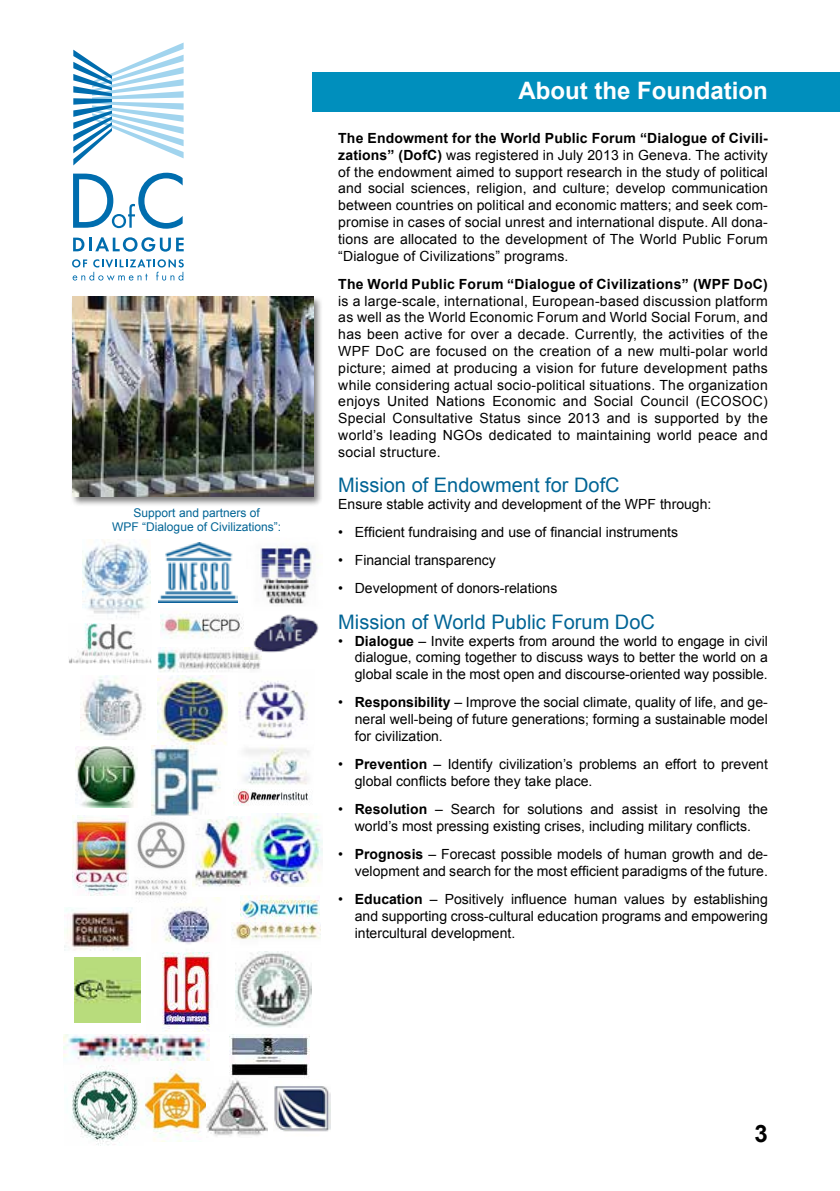
<style>
.page{position:relative;width:840px;height:1191px;background:#fff}
.page>*{position:absolute;margin:0;border:0;box-sizing:border-box;transform-origin:0 0}
.t1{font:700 24px "Arial";color:#fff}
.t2{font:700 24px "Arial";color:#000}
.t3{font:20px "Arial";color:#006495}
.t4{font:14px/16.8px "Arial";color:#000;text-align:justify}
.t5{font:700 14px "Arial";letter-spacing:.02em;color:#000}
.t6{font:12px/14px "Arial";color:#006495;text-align:center}
.s1{font-weight:700}
</style>
<div class="page">
<div style="left:312px;top:72px;width:527px;height:39px;background:#008fbd"></div>
<svg style="left:73px;top:237px;width:110px;height:15px"></svg>
<svg style="left:73px;top:173px;width:109px;height:56px"></svg>
<svg style="left:72px;top:259px;width:112px;height:22px"></svg>
<svg style="left:73px;top:43px;width:110px;height:122px"></svg>
<div style="left:70px;top:295px;width:253px;height:212px;background:#000;opacity:.5"></div>
<img style="left:72px;top:297px;width:241px;height:200px">
<img style="left:83px;top:539px;width:67px;height:78px">
<img style="left:159px;top:543px;width:78px;height:59px">
<img style="left:260px;top:547px;width:54px;height:57px">
<img style="left:161px;top:612px;width:82px;height:26px">
<img style="left:157px;top:647px;width:104px;height:25px">
<img style="left:253px;top:614px;width:66px;height:45px">
<img style="left:244px;top:647px;width:17px;height:12px">
<img style="left:81px;top:675px;width:64px;height:65px">
<img style="left:64px;top:908px;width:69px;height:43px">
<img style="left:69px;top:623px;width:83px;height:40px">
<img style="left:244px;top:745px;width:66px;height:40px">
<img style="left:192px;top:817px;width:59px;height:70px">
<img style="left:158px;top:675px;width:69px;height:70px">
<img style="left:238px;top:680px;width:70px;height:59px">
<img style="left:238px;top:669px;width:23px;height:3px">
<img style="left:151px;top:745px;width:73px;height:73px">
<img style="left:76px;top:746px;width:61px;height:62px">
<img style="left:231px;top:922px;width:89px;height:18px">
<img style="left:75px;top:957px;width:65px;height:65px">
<img style="left:163px;top:898px;width:57px;height:46px">
<img style="left:235px;top:951px;width:76px;height:76px">
<img style="left:63px;top:1034px;width:146px;height:32px">
<img style="left:135px;top:816px;width:57px;height:87px">
<img style="left:251px;top:813px;width:71px;height:73px">
<img style="left:162px;top:952px;width:49px;height:79px">
<img style="left:73px;top:815px;width:56px;height:80px">
<img style="left:229px;top:1034px;width:80px;height:44px">
<img style="left:64px;top:1066px;width:75px;height:79px">
<img style="left:140px;top:1062px;width:69px;height:79px">
<img style="left:240px;top:895px;width:79px;height:27px">
<img style="left:207px;top:1076px;width:60px;height:61px">
<img style="left:274px;top:1086px;width:56px;height:46px">
<img style="left:233px;top:789px;width:75px;height:17px">
<p class="t6" style="left:112px;top:506px;width:170px">Support and partners of<br>WPF “Dialogue of Civilizations”:</p>
<h1 class="t1" style="left:518px;top:74px;width:251px">About the Foundation</h1>
<p class="t4" style="left:338px;top:130px;width:431px"><span class="s1">The Endowment for the World Public Forum “Dialogue of Civili&shy;zations” (DofC)</span> was registered in July 2013 in Geneva. The activity of the endowment aimed to support research in the study of political and social sciences, religion, and culture; develop communication between countries on political and economic matters; and seek com&shy;promise in cases of social unrest and international dispute. All dona&shy;tions are allocated to the development of The World Public Forum “Dialogue of Civilizations” programs.</p>
<p class="t5" style="left:338px;top:274px;width:431px">The World Public Forum “Dialogue of Civilizations” (WPF DoC)</p>
<p class="t4" style="left:338px;top:292px;width:431px">is a large-scale, international, European-based discussion platform as well as the World Economic Forum and World Social Forum, and has been active for over a decade. Currently, the activities of the WPF DoC are focused on the creation of a new multi-polar world picture; aimed at producing a vision for future development paths while considering actual socio-political situations. The organization enjoys United Nations Economic and Social Council (ECOSOC)<br>Special Consultative Status since 2013 and is supported by the world’s leading NGOs dedicated to maintaining world peace and social structure.</p>
<h2 class="t3" style="left:338px;top:472px;width:283px">Mission of Endowment for DofC</h2>
<p class="t4" style="left:338px;top:496px;width:374px">Ensure stable activity and development of the WPF through:</p>
<p class="t4" style="left:338px;top:524px;width:341px">• Efficient fundraising and use of financial instruments</p>
<p class="t4" style="left:338px;top:552px;width:159px">• Financial transparency</p>
<p class="t4" style="left:338px;top:580px;width:220px">• Development of donors-relations</p>
<h2 class="t3" style="left:338px;top:608px;width:318px">Mission of World Public Forum DoC</h2>
<p class="t4" style="left:354px;top:632px;width:414px;text-indent:-17px">• <span class="s1">Dialogue</span> – Invite experts from around the world to engage in civil dialogue, coming together to discuss ways to better the world on a global scale in the most open and discourse-oriented way possible.</p>
<p class="t4" style="left:354px;top:694px;width:414px;text-indent:-17px">• <span class="s1">Responsibility</span> – Improve the social climate, quality of life, and ge&shy;neral well-being of future generations; forming a sustainable model for civilization.</p>
<p class="t4" style="left:354px;top:756px;width:414px;text-indent:-17px">• <span class="s1">Prevention</span> – Identify civilization’s problems an effort to prevent global conflicts before they take place.</p>
<p class="t4" style="left:338px;top:801px;width:431px;text-align:center">• <span class="s1">Resolution</span> – Search for solutions and assist in resolving the world’s most pressing existing crises, including military conflicts.</p>
<p class="t4" style="left:338px;top:845px;width:431px;text-align:right">• <span class="s1">Prognosis</span> – Forecast possible models of human growth and de&shy;velopment and search for the most efficient paradigms of the future.</p>
<p class="t4" style="left:354px;top:890px;width:414px;text-indent:-17px">• <span class="s1">Education</span> – Positively influence human values by establishing and supporting cross-cultural education programs and empowering intercultural development.</p>
<h1 class="t2" style="left:754px;top:1117px;width:15px">3</h1>
</div>
